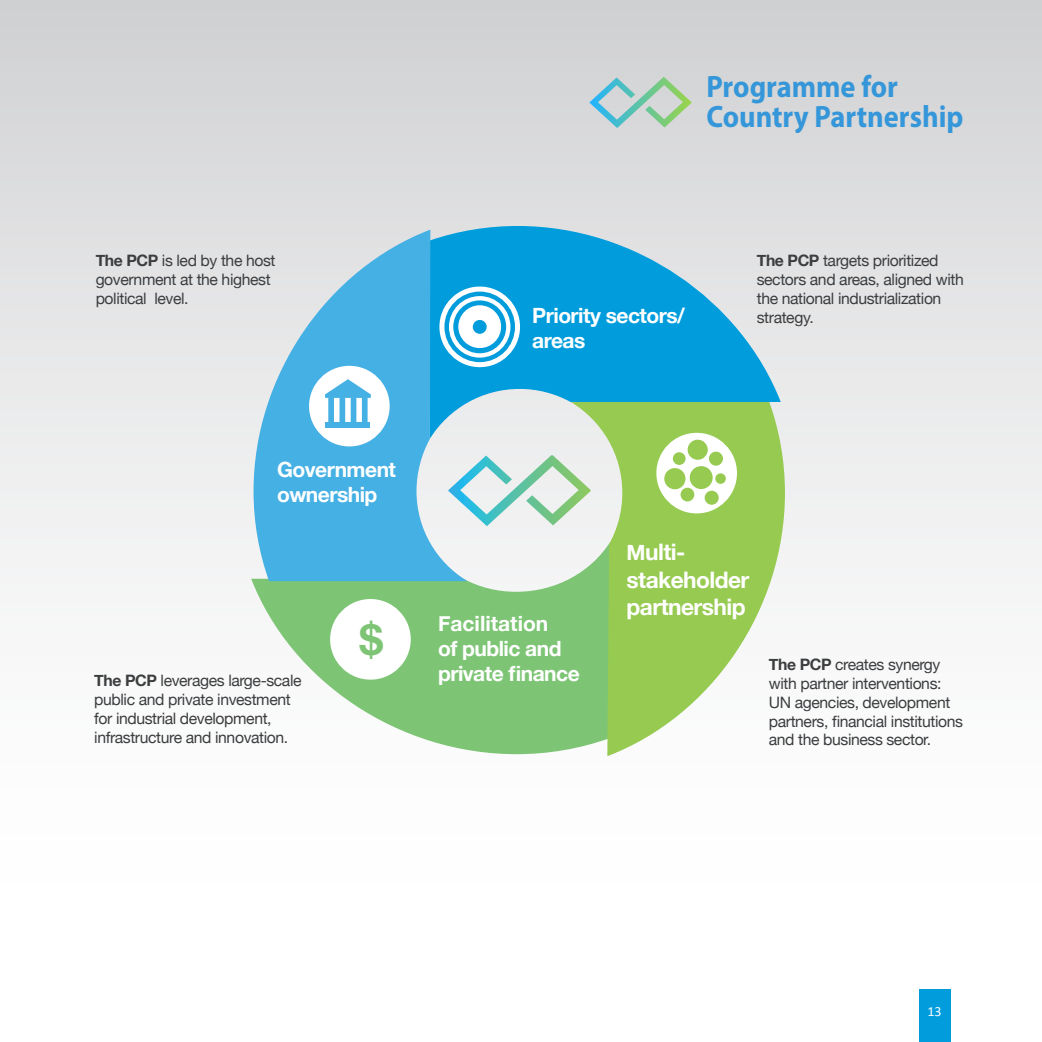
<style>
.page{position:relative;width:1042px;height:1042px;background:#fff}
.page>*{position:absolute;margin:0;border:0;box-sizing:border-box;transform-origin:0 0}
.t1{font:700 42.35px "Helvetica Neue";color:#7dc575}
.t2{font:700 30.97px/29.9px "Myriad Pro";color:#3597d9;scale:.92 1}
.t3{font:700 22.75px/27.3px "Helvetica Neue";letter-spacing:-.025em;color:#fff}
.t4{font:700 21px/25.2px "Helvetica Neue";letter-spacing:-.025em;color:#fff}
.t5{font:700 21px "Helvetica Neue";color:#fff}
.t6{font:15.75px/18.9px "Helvetica Neue";letter-spacing:-.025em;color:#3b3d3f}
.t7{font:14px "Calibri";color:#fff}
.s1{font-weight:700}
.s2{font-size:21px}
</style>
<div class="page">
<div style="left:0;top:0;width:1042px;height:903px;background:linear-gradient(to bottom,#d3d3d5,#fff)"></div>
<div style="left:919px;top:989px;width:31px;height:53px;background:#009cdc"></div>
<svg style="left:251px;top:542px;width:320px;height:212px;fill:#7dc575"></svg>
<svg style="left:430px;top:227px;width:351px;height:212px;background:#48b3df"></svg>
<svg style="left:571px;top:402px;width:214px;height:354px;fill:#96ca50"></svg>
<svg style="left:253px;top:230px;width:214px;height:351px;background:#6cbde4"></svg>
<svg style="left:448px;top:455px;width:143px;height:71px"></svg>
<div style="left:309px;top:366px;width:81px;height:80px;background:#fff;border-radius:50%"></div>
<svg style="left:439px;top:286px;width:81px;height:81px"></svg>
<div style="left:330px;top:599px;width:81px;height:80px;background:#fff;border-radius:50%"></div>
<div style="left:656px;top:433px;width:81px;height:80px;background:#fff;border-radius:50%"></div>
<div style="left:687px;top:440px;width:21px;height:20px;background:#96ca50;border-radius:50%"></div>
<div style="left:664px;top:468px;width:21px;height:21px;background:#96ca50;border-radius:50%"></div>
<div style="left:689px;top:466px;width:24px;height:23px;background:#96ca50;border-radius:50%"></div>
<div style="left:680px;top:488px;width:14px;height:13px;background:#96ca50;border-radius:50%"></div>
<div style="left:673px;top:452px;width:12px;height:13px;background:#96ca50;border-radius:50%"></div>
<div style="left:715px;top:473px;width:11px;height:11px;background:#96ca50;border-radius:50%"></div>
<div style="left:709px;top:452px;width:14px;height:14px;background:#96ca50;border-radius:50%"></div>
<div style="left:704px;top:491px;width:15px;height:14px;background:#96ca50;border-radius:50%"></div>
<svg style="left:444px;top:291px;width:71px;height:71px"></svg>
<svg style="left:449px;top:296px;width:61px;height:62px"></svg>
<svg style="left:453px;top:300px;width:53px;height:53px"></svg>
<div style="left:458px;top:305px;width:43px;height:43px;background:#fff;border-radius:50%"></div>
<div style="left:473px;top:320px;width:14px;height:14px;background:#009cdc;border-radius:50%"></div>
<div style="left:326px;top:422px;width:44px;height:6px;background:#45b0e4"></div>
<svg style="left:325px;top:379px;width:46px;height:43px"></svg>
<svg style="left:589px;top:77px;width:103px;height:51px;background:#b6d1c9"></svg>
<p class="t2" style="left:706px;top:71px;width:281px">Programme for<br>Country Partnership</p>
<p class="t6" style="left:96px;top:252px;width:181px"><span class="s1">The PCP</span> is led by the host government at the highest political level.</p>
<p class="t4" style="left:532px;top:303px;width:154px">Priority sectors/ areas</p>
<p class="t6" style="left:757px;top:252px;width:208px"><span class="s1">The PCP</span> targets prioritized sectors and areas, aligned with the national industrialization strategy.</p>
<p class="t4" style="left:277px;top:457px;width:120px">Government ownership</p>
<p class="t6" style="left:94px;top:672px;width:209px"><span class="s1">The PCP</span> leverages large-scale public and private investment for industrial development, infrastructure and innovation.</p>
<p class="t1" style="left:359px;top:606px;width:25px">$</p>
<p class="t5" style="left:438px;top:607px;width:112px">Facilitation</p>
<p class="t4" style="left:438px;top:636px;width:143px">of public and private finance</p>
<p class="t3" style="left:626px;top:539px;width:124px"><span class="s2">M</span>ulti&shy;stakeholder partnership</p>
<p class="t6" style="left:769px;top:656px;width:196px"><span class="s1">The PCP</span> creates synergy with partner interventions:<br>UN agencies, development partners, financial institutions and the business sector.</p>
<p class="t7" style="left:927px;top:1002px;width:16px">13</p>
</div>
